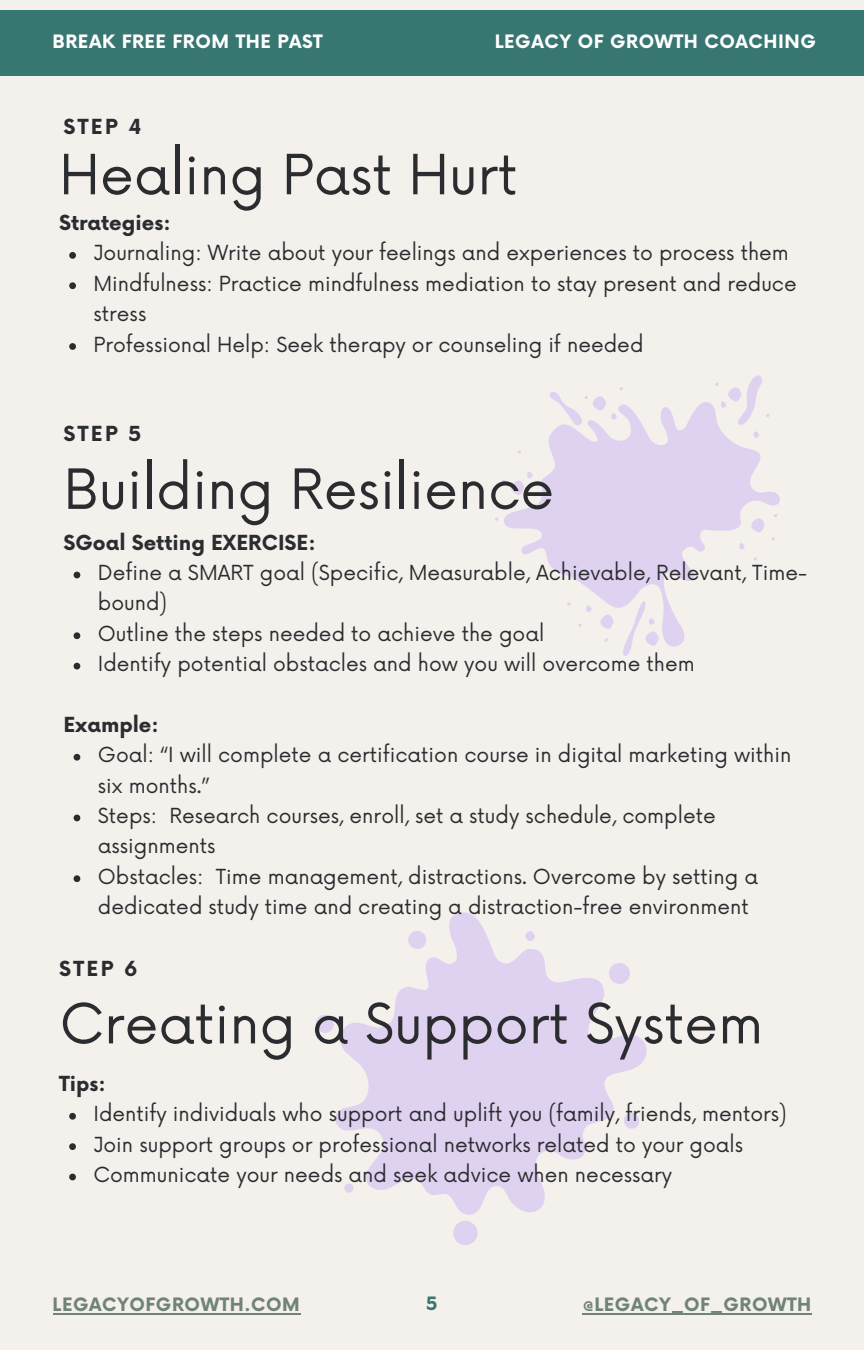
<style>
.page{position:relative;width:864px;height:1350px;background:#f4f0eb}
.page>*{position:absolute;margin:0;border:0;box-sizing:border-box;transform-origin:0 0}
.t1{font:54px "Now";color:#2b2c30}
.t2{font:20.25px/30.4px "Now";color:#2b2c30}
.t3{font:700 20.25px "Now";color:#2b2c30}
.t4{font:700 18px "Now";letter-spacing:.03em;color:#fff}
.t5{font:700 18px "Now";letter-spacing:.03em;color:#6f8377}
.t6{font:700 18px "Now";color:#377671}
</style>
<div class="page">
<div style="left:0;top:10px;width:864px;height:66px;background:#377671"></div>
<svg style="left:335px;top:912px;width:312px;height:303px;fill:#dfd1f0"></svg>
<svg style="left:406px;top:928px;width:23px;height:24px"></svg>
<svg style="left:606px;top:960px;width:27px;height:27px"></svg>
<svg style="left:453px;top:1221px;width:25px;height:24px"></svg>
<svg style="left:316px;top:1011px;width:23px;height:25px"></svg>
<svg style="left:342px;top:1182px;width:14px;height:13px"></svg>
<svg style="left:523px;top:929px;width:15px;height:14px"></svg>
<svg style="left:619px;top:1110px;width:25px;height:22px"></svg>
<svg style="left:495px;top:402px;width:285px;height:245px"></svg>
<svg style="left:578px;top:598px;width:87px;height:69px"></svg>
<svg style="left:547px;top:387px;width:77px;height:46px"></svg>
<svg style="left:714px;top:375px;width:66px;height:64px"></svg>
<svg style="left:74px;top:572px;width:6px;height:6px"></svg>
<svg style="left:74px;top:632px;width:6px;height:7px"></svg>
<svg style="left:74px;top:663px;width:6px;height:6px"></svg>
<svg style="left:74px;top:754px;width:6px;height:7px"></svg>
<svg style="left:74px;top:815px;width:6px;height:6px"></svg>
<svg style="left:74px;top:875px;width:6px;height:7px"></svg>
<hr style="left:53px;top:1313px;width:247px;height:1px;background:#6f8377">
<hr style="left:583px;top:1313px;width:229px;height:1px;background:#6f8377">
<svg style="left:69px;top:252px;width:7px;height:7px"></svg>
<svg style="left:69px;top:282px;width:7px;height:7px"></svg>
<svg style="left:69px;top:343px;width:7px;height:7px"></svg>
<svg style="left:69px;top:1113px;width:7px;height:7px"></svg>
<svg style="left:69px;top:1143px;width:7px;height:7px"></svg>
<svg style="left:69px;top:1174px;width:7px;height:6px"></svg>
<p class="t4" style="left:53px;top:31px;width:272px">BREAK FREE FROM THE PAST</p>
<p class="t4" style="left:495px;top:31px;width:323px">LEGACY OF GROWTH COACHING</p>
<h3 class="t3" style="left:63px;top:115px;width:80px">STEP 4</h3>
<p class="t1" style="left:59px;top:145px;width:460px">Healing Past Hurt</p>
<p class="t3" style="left:59px;top:212px;width:113px">Strategies:</p>
<p class="t2" style="left:94px;top:239px;width:697px">Journaling: Write about your feelings and experiences to process them</p>
<p class="t2" style="left:94px;top:269px;width:705px">Mindfulness: Practice mindfulness mediation to stay present and reduce stress</p>
<h2 class="t2" style="left:94px;top:330px;width:552px">Professional Help: Seek therapy or counseling if needed</h2>
<h2 class="t3" style="left:63px;top:423px;width:80px">STEP 5</h2>
<h3 class="t1" style="left:63px;top:459px;width:492px">Building Resilience</h3>
<p class="t3" style="left:63px;top:531px;width:254px">SGoal Setting EXERCISE:</p>
<h3 class="t2" style="left:98px;top:559px;width:711px">Define a SMART goal (Specific, Measurable, Achievable, Relevant, Time&shy;bound)</h3>
<p class="t2" style="left:98px;top:619px;width:448px">Outline the steps needed to achieve the goal</p>
<p class="t2" style="left:98px;top:650px;width:598px">Identify potential obstacles and how you will overcome them</p>
<p class="t3" style="left:63px;top:714px;width:97px">Example:</p>
<p class="t2" style="left:98px;top:741px;width:695px">Goal: “I will complete a certification course in digital marketing within six months.”</p>
<h2 class="t2" style="left:98px;top:802px;width:619px">Steps: Research courses, enroll, set a study schedule, complete assignments</h2>
<p class="t2" style="left:98px;top:862px;width:662px">Obstacles: Time management, distractions. Overcome by setting a dedicated study time and creating a distraction-free environment</p>
<h3 class="t3" style="left:59px;top:958px;width:80px">STEP 6</h3>
<p class="t1" style="left:60px;top:994px;width:705px">Creating a Support System</p>
<p class="t3" style="left:59px;top:1073px;width:48px">Tips:</p>
<p class="t2" style="left:93px;top:1100px;width:695px">Identify individuals who support and uplift you (family, friends, mentors)</p>
<p class="t2" style="left:93px;top:1130px;width:651px">Join support groups or professional networks related to your goals</p>
<p class="t2" style="left:93px;top:1161px;width:580px">Communicate your needs and seek advice when necessary</p>
<p class="t5" style="left:53px;top:1295px;width:249px">LEGACYOFGROWTH.COM</p>
<p class="t6" style="left:426px;top:1294px;width:13px">5</p>
<p class="t5" style="left:583px;top:1295px;width:230px">@LEGACY_OF_GROWTH</p>
</div>
